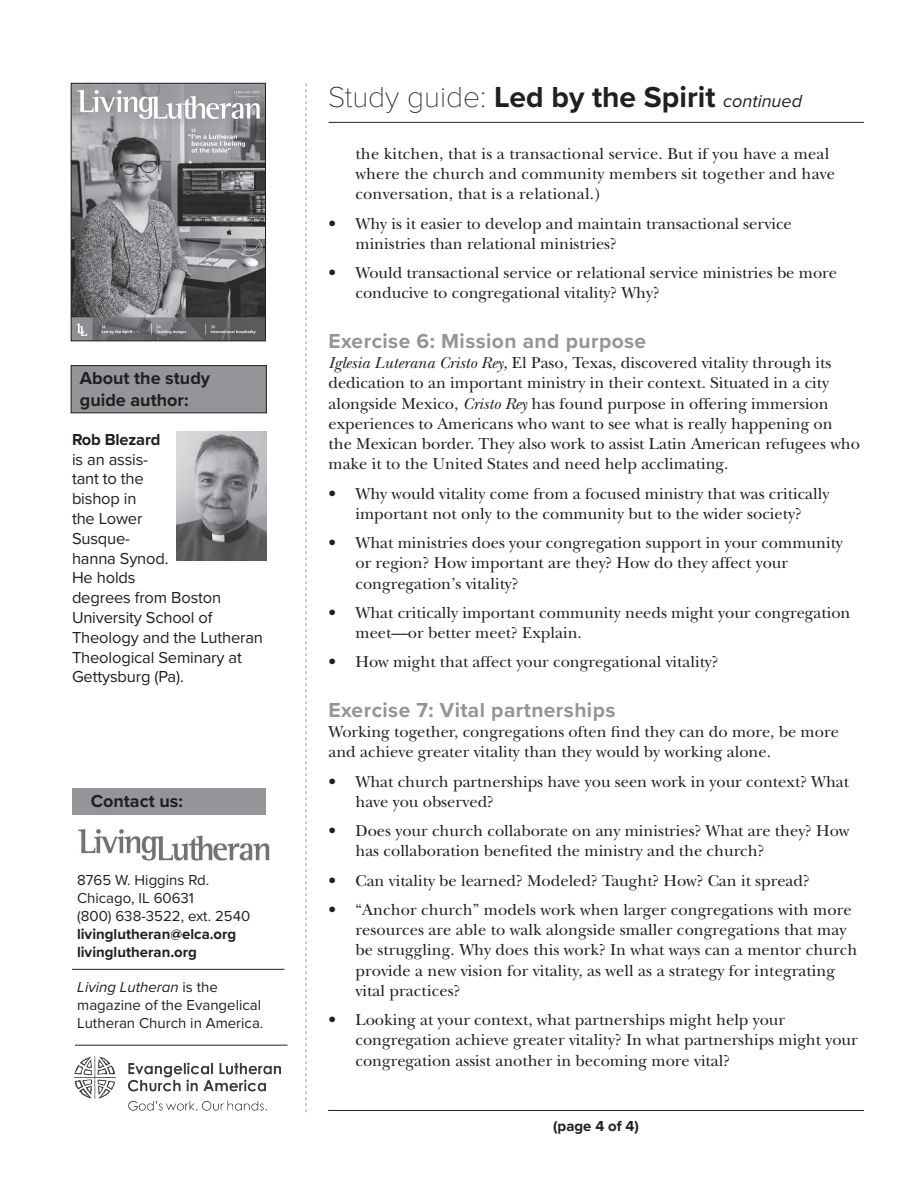
<style>
.page{position:relative;width:918px;height:1188px;background:#fff}
.page>*{position:absolute;margin:0;border:0;box-sizing:border-box;transform-origin:0 0}
.t1{font:700 30px "Proxima Nova";color:#231f20}
.t2{font:700 21px "Proxima Nova";letter-spacing:.02em;color:#939598}
.t3{font:700 18px/21.6px "Proxima Nova";color:#231f20}
.t4{font:16.5px/20.2px "New Baskerville";color:#231f20}
.t5{font:16.5px/19.8px "Proxima Nova";letter-spacing:-.01em;color:#231f20}
.t6{font:700 16.5px "Proxima Nova";letter-spacing:-.01em;color:#231f20}
.t7{font:15px/18px "Proxima Nova";color:#231f20}
.t8{font:700 15px/18px "Proxima Nova";color:#231f20}
.s1{font-style:italic}
.s2{font-family:"Proxima Nova T";font-weight:100}
.s3{font-weight:400;font-style:italic;font-size:18px}
</style>
<div class="page">
<hr style="left:328px;top:1110px;width:536px;height:1px;background:#231f20">
<svg style="left:306px;top:83px;width:1px;height:1029px"></svg>
<hr style="left:329px;top:122px;width:535px;height:1px;background:#231f20">
<img style="left:73px;top:85px;width:191px;height:254px">
<div style="left:71px;top:83px;width:195px;height:258px;border:1px solid #231f20"></div>
<div style="left:73px;top:788px;width:193px;height:27px;background:#939598"></div>
<img style="left:74px;top:1057px;width:206px;height:53px">
<hr style="left:75px;top:1045px;width:213px;height:1px;background:#231f20">
<hr style="left:72px;top:969px;width:213px;height:1px;background:#231f20">
<img style="left:78px;top:829px;width:192px;height:32px">
<div style="left:71px;top:366px;width:195px;height:47px;background:#939598"></div>
<div style="left:71px;top:365px;width:196px;height:48px;border:1px solid #231f20"></div>
<img style="left:177px;top:432px;width:90px;height:128px">
<p class="t3" style="left:80px;top:367px;width:132px">About the study guide author:</p>
<p class="t6" style="left:72px;top:427px;width:90px">Rob Blezard</p>
<p class="t5" style="left:72px;top:448px;width:193px">is an assis-<br>tant to the<br>bishop in<br>the Lower<br>Susque-<br>hanna Synod.<br>He holds<br>degrees from Boston<br>University School of<br>Theology and the Lutheran<br>Theological Seminary at<br>Gettysburg (Pa).</p>
<p class="t3" style="left:91px;top:790px;width:94px">Contact us:</p>
<p class="t7" style="left:77px;top:870px;width:175px">8765 W. Higgins Rd.<br>Chicago, IL 60631<br>(800) 638-3522, ext. 2540</p>
<p class="t8" style="left:77px;top:924px;width:161px">livinglutheran@elca.org livinglutheran.org</p>
<p class="t7" style="left:77px;top:977px;width:188px"><span class="s1">Living Lutheran</span> is the magazine of the Evangelical<br>Lutheran Church in America.</p>
<h1 class="t1" style="left:328px;top:75px;width:475px"><span class="s2">Study guide:</span> Led by the Spirit <span class="s3">continued</span></h1>
<p class="t4" style="left:356px;top:143px;width:481px">the kitchen, that is a transactional service. But if you have a meal where the church and community members sit together and have conversation, that is a relational.)</p>
<p class="t4" style="left:356px;top:213px;width:438px;text-indent:-27px">• Why is it easier to develop and maintain transactional service ministries than relational ministries?</p>
<p class="t4" style="left:356px;top:263px;width:483px;text-indent:-27px">• Would transactional service or relational service ministries be more conducive to congregational vitality? Why?</p>
<p class="t2" style="left:328px;top:325px;width:319px">Exercise 6: Mission and purpose</p>
<p class="t4" style="left:328px;top:353px;width:533px"><span class="s1">Iglesia Luterana Cristo Rey</span>, El Paso, Texas, discovered vitality through its dedication to an important ministry in their context. Situated in a city alongside Mexico, <span class="s1">Cristo Rey</span> has found purpose in offering immersion experiences to Americans who want to see what is really happening on the Mexican border. They also work to assist Latin American refugees who make it to the United States and need help acclimating.</p>
<p class="t4" style="left:328px;top:483px;width:502px;text-align:center">• Why would vitality come from a focused ministry that was critically important not only to the community but to the wider society?</p>
<p class="t4" style="left:355px;top:533px;width:489px;text-indent:-27px">• What ministries does your congregation support in your community or region? How important are they? How do they affect your congregation’s vitality?</p>
<p class="t4" style="left:355px;top:602px;width:496px;text-indent:-27px">• What critically important community needs might your congregation meet—or better meet? Explain.</p>
<p class="t4" style="left:328px;top:652px;width:391px">• How might that affect your congregational vitality?</p>
<p class="t2" style="left:328px;top:694px;width:288px">Exercise 7: Vital partnerships</p>
<p class="t4" style="left:328px;top:722px;width:512px">Working together, congregations often find they can do more, be more and achieve greater vitality than they would by working alone.</p>
<p class="t4" style="left:355px;top:771px;width:495px;text-indent:-27px">• What church partnerships have you seen work in your context? What have you observed?</p>
<p class="t4" style="left:355px;top:821px;width:496px;text-indent:-27px">• Does your church collaborate on any ministries? What are they? How has collaboration benefited the ministry and the church?</p>
<p class="t4" style="left:328px;top:870px;width:483px">• Can vitality be learned? Modeled? Taught? How? Can it spread?</p>
<p class="t4" style="left:355px;top:900px;width:503px;text-indent:-27px">• “Anchor church” models work when larger congregations with more resources are able to walk alongside smaller congregations that may be struggling. Why does this work? In what ways can a mentor church provide a new vision for vitality, as well as a strategy for integrating vital practices?</p>
<p class="t4" style="left:355px;top:1010px;width:504px;text-indent:-27px">• Looking at your context, what partnerships might help your congregation achieve greater vitality? In what partnerships might your congregation assist another in becoming more vital?</p>
<p class="t8" style="left:553px;top:1116px;width:87px">(page 4 of 4)</p>
</div>
